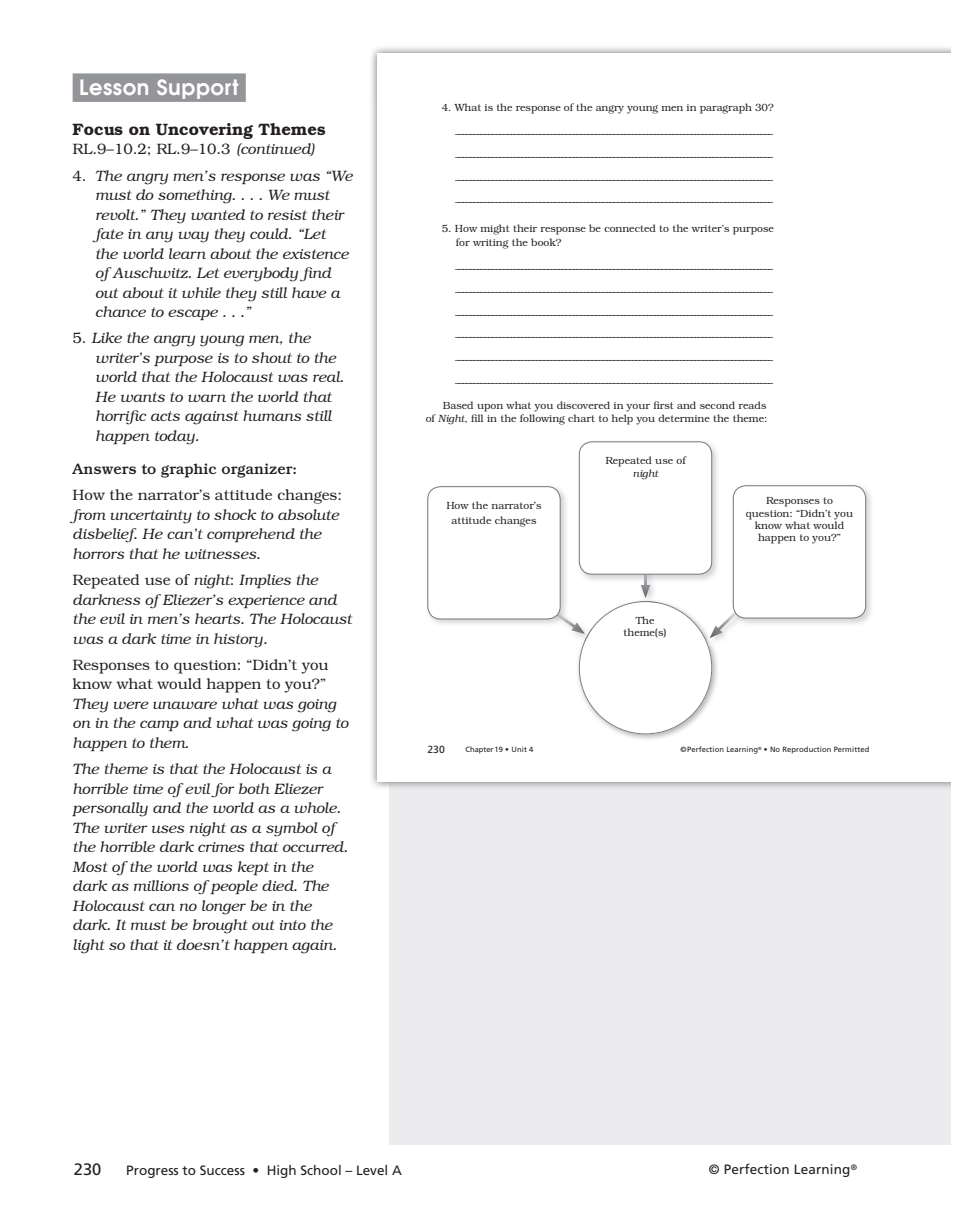
<style>
.page{position:relative;width:961px;height:1230px;background:#fff}
.page>*{position:absolute;margin:0;border:0;box-sizing:border-box;transform-origin:0 0}
.t1{font:600 21px "Avant Garde";letter-spacing:.03em;color:#fff}
.t2{font:600 16.5px "Bookman";color:#231f20}
.t3{font:16.5px "Frutiger";color:#231f20}
.t4{font:italic 300 15px/19.5px "Bookman";color:#231f20}
.t5{font:300 15px/19.5px "Bookman";color:#231f20}
.t6{font:500 15px "Bookman";color:#231f20}
.t7{font:13.5px "Frutiger";color:#231f20}
.t8{font:300 10.35px/22.6px "Bookman";color:#231f20;text-align:center}
.t9{font:italic 300 10.35px "Bookman";color:#231f20}
.t10{font:10.35px "Frutiger";color:#231f20}
.t11{font:7.5px "Frutiger";letter-spacing:.01em;color:#231f20}
.s1{font-style:italic}
.s2{font-style:normal}
</style>
<div class="page">
<div style="left:937px;top:65px;width:13px;height:1080px;background:#ececee"></div>
<div style="left:389px;top:65px;width:548px;height:1080px;background:#ececee"></div>
<div style="left:73px;top:73px;width:173px;height:29px;background:#939598"></div>
<img style="left:371px;top:47px;width:579px;height:50px">
<img style="left:371px;top:97px;width:18px;height:691px">
<svg style="left:937px;top:781px;width:13px;height:7px"></svg>
<img style="left:389px;top:781px;width:548px;height:7px">
<div style="left:377px;top:53px;width:573px;height:728px;background:#fff"></div>
<svg style="left:568px;top:583px;width:162px;height:151px"></svg>
<img style="left:427px;top:486px;width:139px;height:138px">
<img style="left:545px;top:605px;width:23px;height:21px">
<img style="left:546px;top:606px;width:22px;height:18px">
<div style="left:427px;top:487px;width:133px;height:132px;background:#fff;border-radius:13px"></div>
<div style="left:427px;top:486px;width:133px;height:133px;border:1px solid #75777a;border-radius:13px"></div>
<img style="left:580px;top:441px;width:137px;height:142px">
<img style="left:644px;top:575px;width:2px;height:8px">
<div style="left:579px;top:442px;width:132px;height:132px;background:#fff;border-radius:13px"></div>
<div style="left:578px;top:441px;width:134px;height:134px;border:1px solid #75777a;border-radius:13px"></div>
<img style="left:734px;top:485px;width:137px;height:139px">
<img style="left:730px;top:618px;width:21px;height:9px">
<img style="left:730px;top:611px;width:14px;height:9px">
<div style="left:733px;top:486px;width:132px;height:132px;background:#fff;border-radius:13px"></div>
<div style="left:732px;top:485px;width:133px;height:133px;border:1px solid #75777a;border-radius:13px"></div>
<h1 class="t1" style="left:79px;top:74px;width:161px">Lesson Support</h1>
<h2 class="t2" style="left:73px;top:119px;width:254px">Focus on Uncovering Themes</h2>
<h3 class="t5" style="left:73px;top:140px;width:244px">RL.9–10.2; RL.9–10.3 <span class="s1">(continued)</span></h3>
<p class="t4" style="left:95px;top:166px;width:259px;text-indent:-22px"><span class="s2">4.</span> The angry men’s response was “We must do something. . . . We must revolt.” They wanted to resist their fate in any way they could. “Let<br>the world learn about the existence of Auschwitz. Let everybody find out about it while they still have a chance to escape . . .”</p>
<h3 class="t4" style="left:95px;top:329px;width:250px;text-indent:-22px"><span class="s2">5.</span> Like the angry young men, the writer’s purpose is to shout to the world that the Holocaust was real.<br>He wants to warn the world that horrific acts against humans still happen today.</h3>
<h3 class="t6" style="left:73px;top:460px;width:226px">Answers to graphic organizer:</h3>
<h3 class="t5" style="left:73px;top:485px;width:271px">How the narrator’s attitude changes:</h3>
<h3 class="t4" style="left:73px;top:505px;width:267px">from uncertainty to shock to absolute disbelief. He can’t comprehend the horrors that he witnesses.</h3>
<h3 class="t4" style="left:73px;top:570px;width:280px"><span class="s2">Repeated use of</span> night<span class="s2">:</span> Implies the darkness of Eliezer’s experience and the evil in men’s hearts. The Holocaust was a dark time in history.</h3>
<h3 class="t5" style="left:73px;top:655px;width:257px">Responses to question: “Didn’t you know what would happen to you?”</h3>
<h3 class="t4" style="left:73px;top:694px;width:277px">They were unaware what was going on in the camp and what was going to happen to them.</h3>
<p class="t4" style="left:73px;top:759px;width:277px">The theme is that the Holocaust is a horrible time of evil for both Eliezer personally and the world as a whole.<br>The writer uses night as a symbol of the horrible dark crimes that occurred.<br>Most of the world was kept in the dark as millions of people died. The Holocaust can no longer be in the dark. It must be brought out into the light so that it doesn’t happen again.</p>
<p class="t8" style="left:455px;top:96px;width:320px;text-align:justify;text-indent:-13px">4. What is the response of the angry young men in paragraph 30? ______________________________________________________________________________________ ______________________________________________________________________________________ ______________________________________________________________________________________ ______________________________________________________________________________________</p>
<p class="t8" style="left:456px;top:222px;width:319px;line-height:13.2px;text-align:left;text-indent:-14px">5. How might their response be connected to the writer’s purpose for writing the book?</p>
<p class="t8" style="left:455px;top:253px;width:319px;text-align:justify">______________________________________________________________________________________ ______________________________________________________________________________________ ______________________________________________________________________________________ ______________________________________________________________________________________ ______________________________________________________________________________________ ______________________________________________________________________________________</p>
<p class="t8" style="left:425px;top:399px;width:343px;line-height:13.2px;text-align:right">Based upon what you discovered in your first and second reads<br>of <span class="s1">Night</span>, fill in the following chart to help you determine the theme:</p>
<p class="t8" style="left:446px;top:497px;width:97px;line-height:15.1px">How the narrator’s attitude changes</p>
<p class="t8" style="left:605px;top:449px;width:82px">Repeated use of</p>
<p class="t9" style="left:632px;top:468px;width:27px">night</p>
<p class="t8" style="left:623px;top:614px;width:45px;line-height:12.3px">The theme(s)</p>
<p class="t8" style="left:745px;top:495px;width:109px;line-height:12.3px">Responses to question: “Didn’t you know what would happen to you?”</p>
<p class="t10" style="left:427px;top:743px;width:19px">230</p>
<p class="t11" style="left:680px;top:745px;width:190px">©Perfection Learning<sup>®</sup> • No Reproduction Permitted</p>
<p class="t11" style="left:465px;top:745px;width:69px">Chapter19 • Unit 4</p>
<h2 class="t3" style="left:74px;top:1159px;width:29px">230</h2>
<h3 class="t7" style="left:126px;top:1162px;width:277px">Progress to Success • High School – Level A</h3>
<h3 class="t7" style="left:708px;top:1161px;width:150px">© Perfection Learning<sup>®</sup></h3>
</div>
